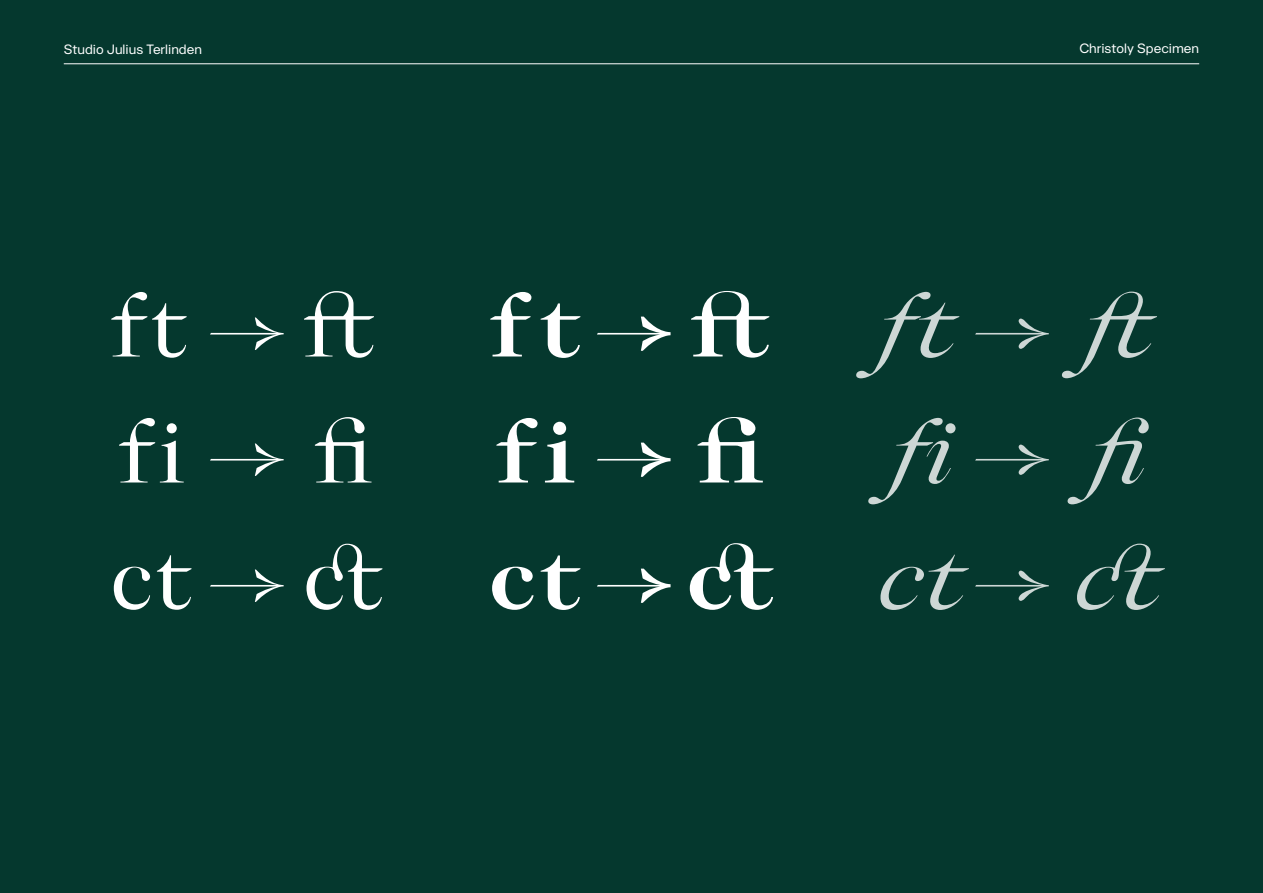
<style>
.page{position:relative;width:1263px;height:893px;background:#05382e}
.page>*{position:absolute;margin:0;border:0;box-sizing:border-box;transform-origin:0 0}
.t1{font:90px "Christoly";color:#fff}
.t2{font:700 90px "Christoly";color:#fff}
.t3{font:italic 90px "Christoly";color:#cdd7d5}
.t4{font:13.5px "Konrad";color:#fff}
</style>
<div class="page">
<hr style="left:64px;top:63px;width:1135px;height:1px;background:#fff">
<p class="t4" style="left:64px;top:41px;width:140px">Studio Julius Terlinden</p>
<p class="t4" style="left:1079px;top:41px;width:121px">Christoly Specimen</p>
<p class="t1" style="left:110px;top:273px;width:267px">ft→ft</p>
<p class="t2" style="left:490px;top:272px;width:282px">ft→ft</p>
<p class="t3" style="left:875px;top:276px;width:303px">ft → ft</p>
<p class="t2" style="left:496px;top:398px;width:270px">fi→fi</p>
<p class="t3" style="left:887px;top:402px;width:283px">fi → fi</p>
<p class="t2" style="left:488px;top:524px;width:288px">ct→ct</p>
<p class="t3" style="left:876px;top:528px;width:290px">ct→ct</p>
<p class="t1" style="left:118px;top:399px;width:256px">fi→fi</p>
<p class="t1" style="left:110px;top:525px;width:275px">ct→ct</p>
</div>
